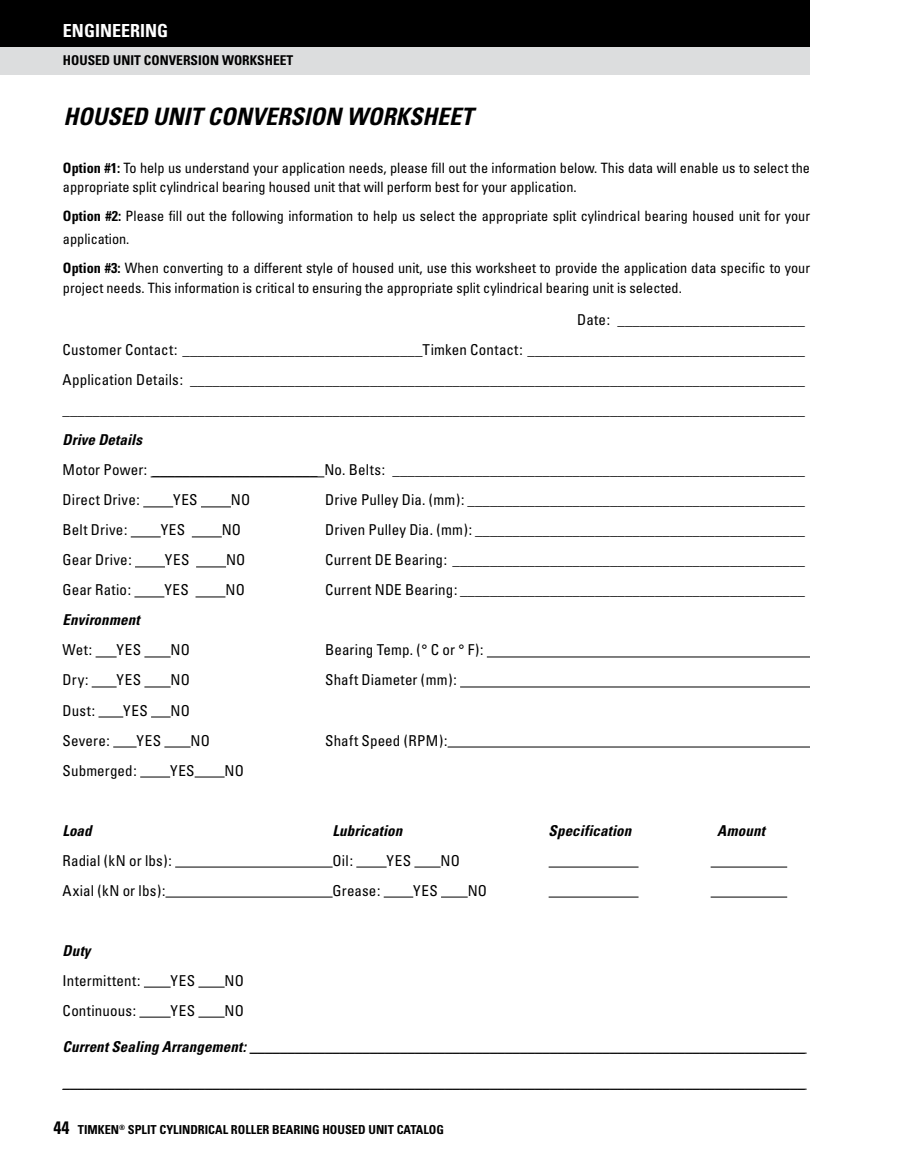
<style>
.page{position:relative;width:918px;height:1175px;background:#fff}
.page>*{position:absolute;margin:0;border:0;box-sizing:border-box;transform-origin:0 0}
.t1{font:italic 700 condensed 24px "Univers LT Std";color:#000}
.t2{font:700 condensed 18px "Univers LT Std";color:#fff}
.t3{font:condensed 15px/30px "Univers";letter-spacing:.01em;color:#000;text-align:justify}
.t4{font:italic 700 condensed 15px "Univers";letter-spacing:.01em;color:#000}
.t5{font:condensed 14.25px/19.5px "Univers LT Std";color:#000}
.t6{font:700 condensed 13.5px "Univers LT Std";color:#000}
.t7{font:700 condensed 12.3px "Univers LT Std";color:#000}
.s1{font-weight:700}
.s2{font-weight:700;font-style:italic}
.s3{font-size:18px}
</style>
<div class="page">
<div style="left:0;top:47px;width:810px;height:27px;background:#dcddde"></div>
<div style="left:0;top:0;width:810px;height:47px;background:#000"></div>
<hr style="left:151px;top:476px;width:173px;height:1px;background:#000">
<hr style="left:143px;top:506px;width:30px;height:1px;background:#000">
<hr style="left:201px;top:506px;width:30px;height:1px;background:#000">
<hr style="left:131px;top:536px;width:30px;height:1px;background:#000">
<hr style="left:192px;top:536px;width:30px;height:1px;background:#000">
<hr style="left:135px;top:566px;width:30px;height:1px;background:#000">
<hr style="left:196px;top:566px;width:30px;height:1px;background:#000">
<hr style="left:134px;top:596px;width:30px;height:1px;background:#000">
<svg style="left:196px;top:596px;width:29px;height:1px"></svg>
<svg style="left:96px;top:656px;width:21px;height:1px"></svg>
<svg style="left:144px;top:656px;width:27px;height:1px"></svg>
<hr style="left:487px;top:656px;width:323px;height:1px;background:#000">
<svg style="left:92px;top:686px;width:25px;height:1px"></svg>
<svg style="left:144px;top:686px;width:27px;height:1px"></svg>
<hr style="left:460px;top:686px;width:350px;height:1px;background:#000">
<svg style="left:98px;top:716px;width:25px;height:1px"></svg>
<svg style="left:151px;top:716px;width:20px;height:1px"></svg>
<svg style="left:113px;top:746px;width:24px;height:1px"></svg>
<svg style="left:164px;top:746px;width:27px;height:1px"></svg>
<hr style="left:448px;top:746px;width:362px;height:1px;background:#000">
<hr style="left:140px;top:776px;width:30px;height:1px;background:#000">
<hr style="left:195px;top:776px;width:30px;height:1px;background:#000">
<hr style="left:175px;top:866px;width:158px;height:1px;background:#000">
<hr style="left:356px;top:866px;width:31px;height:1px;background:#000">
<svg style="left:414px;top:866px;width:27px;height:1px"></svg>
<hr style="left:549px;top:866px;width:90px;height:1px;background:#000">
<hr style="left:711px;top:866px;width:76px;height:1px;background:#000">
<hr style="left:165px;top:896px;width:168px;height:1px;background:#000">
<svg style="left:384px;top:896px;width:29px;height:1px"></svg>
<svg style="left:441px;top:896px;width:27px;height:1px"></svg>
<hr style="left:549px;top:896px;width:90px;height:1px;background:#000">
<hr style="left:711px;top:896px;width:76px;height:1px;background:#000">
<svg style="left:144px;top:986px;width:27px;height:1px"></svg>
<svg style="left:198px;top:986px;width:27px;height:1px"></svg>
<hr style="left:139px;top:1016px;width:32px;height:1px;background:#000">
<svg style="left:198px;top:1016px;width:27px;height:1px"></svg>
<hr style="left:250px;top:1052px;width:557px;height:1px;background:#000">
<hr style="left:63px;top:1088px;width:744px;height:1px;background:#000">
<p class="t2" style="left:63px;top:20px;width:107px">ENGINEERING</p>
<p class="t6" style="left:63px;top:52px;width:232px">HOUSED UNIT CONVERSION WORKSHEET</p>
<h1 class="t1" style="left:64px;top:102px;width:411px">HOUSED UNIT CONVERSION WORKSHEET</h1>
<p class="t5" style="left:63px;top:157px;width:749px"><span class="s1">Option #1:</span> To help us understand your application needs, please fill out the information below. This data will enable us to select the appropriate split cylindrical bearing housed unit that will perform best for your application.</p>
<p class="t5" style="left:63px;top:205px;width:749px;line-height:22.5px"><span class="s1">Option #2:</span> Please fill out the following information to help us select the appropriate split cylindrical bearing housed unit for your application.</p>
<p class="t5" style="left:63px;top:258px;width:749px"><span class="s1">Option #3:</span> When converting to a different style of housed unit, use this worksheet to provide the application data specific to your project needs. This information is critical to ensuring the appropriate split cylindrical bearing unit is selected.</p>
<p class="t3" style="left:63px;top:305px;width:744px;text-indent:515px">Date: _________________________ Customer Contact: ________________________________Timken Contact: _____________________________________ Application Details: __________________________________________________________________________________ ___________________________________________________________________________________________________</p>
<p class="t4" style="left:63px;top:431px;width:81px">Drive Details</p>
<p class="t3" style="left:63px;top:455px;width:744px">Motor Power: ______________________ No. Belts: _______________________________________________________<br>Direct Drive:</p>
<p class="t3" style="left:173px;top:485px;width:26px">YES</p>
<p class="t3" style="left:231px;top:485px;width:21px">NO</p>
<p class="t3" style="left:325px;top:485px;width:481px">Drive Pulley Dia. (mm): _____________________________________________</p>
<p class="t3" style="left:63px;top:515px;width:66px">Belt Drive:</p>
<p class="t3" style="left:161px;top:515px;width:26px">YES</p>
<p class="t3" style="left:222px;top:515px;width:21px">NO</p>
<p class="t3" style="left:325px;top:515px;width:481px">Driven Pulley Dia. (mm): ____________________________________________</p>
<p class="t3" style="left:63px;top:545px;width:71px">Gear Drive:</p>
<p class="t3" style="left:165px;top:545px;width:26px">YES</p>
<p class="t3" style="left:226px;top:545px;width:21px">NO</p>
<p class="t3" style="left:325px;top:545px;width:482px">Current DE Bearing: _______________________________________________</p>
<p class="t3" style="left:63px;top:575px;width:70px">Gear Ratio:</p>
<p class="t3" style="left:164px;top:575px;width:26px">YES</p>
<p class="t3" style="left:225px;top:575px;width:21px">NO</p>
<p class="t3" style="left:325px;top:575px;width:481px">Current NDE Bearing: ______________________________________________</p>
<p class="t4" style="left:63px;top:611px;width:78px">Environment</p>
<p class="t3" style="left:63px;top:635px;width:31px">Wet:</p>
<p class="t3" style="left:117px;top:635px;width:26px">YES</p>
<p class="t3" style="left:171px;top:635px;width:21px">NO</p>
<p class="t3" style="left:325px;top:635px;width:160px">Bearing Temp. (° C or ° F):</p>
<p class="t3" style="left:63px;top:665px;width:27px">Dry:</p>
<p class="t3" style="left:117px;top:665px;width:26px">YES</p>
<p class="t3" style="left:171px;top:665px;width:21px">NO</p>
<p class="t3" style="left:325px;top:665px;width:133px">Shaft Diameter (mm):</p>
<p class="t3" style="left:63px;top:695px;width:34px">Dust:</p>
<p class="t3" style="left:123px;top:695px;width:26px">YES</p>
<p class="t3" style="left:171px;top:695px;width:21px">NO</p>
<p class="t3" style="left:63px;top:725px;width:49px">Severe:</p>
<p class="t3" style="left:137px;top:725px;width:26px">YES</p>
<p class="t3" style="left:191px;top:725px;width:21px">NO</p>
<p class="t3" style="left:325px;top:725px;width:124px">Shaft Speed (RPM):</p>
<p class="t3" style="left:63px;top:755px;width:76px">Submerged:</p>
<p class="t3" style="left:170px;top:755px;width:26px">YES</p>
<p class="t3" style="left:225px;top:755px;width:21px">NO</p>
<p class="t4" style="left:63px;top:821px;width:31px">Load</p>
<p class="t4" style="left:333px;top:821px;width:71px">Lubrication</p>
<p class="t4" style="left:549px;top:821px;width:84px">Specification</p>
<p class="t4" style="left:717px;top:821px;width:49px">Amount</p>
<p class="t3" style="left:63px;top:845px;width:111px">Radial (kN or lbs):</p>
<p class="t3" style="left:333px;top:845px;width:22px">Oil:</p>
<p class="t3" style="left:387px;top:845px;width:26px">YES</p>
<p class="t3" style="left:441px;top:845px;width:21px">NO</p>
<p class="t3" style="left:63px;top:875px;width:104px">Axial (kN or lbs):</p>
<p class="t3" style="left:333px;top:875px;width:49px">Grease:</p>
<p class="t3" style="left:413px;top:875px;width:26px">YES</p>
<p class="t3" style="left:468px;top:875px;width:21px">NO</p>
<p class="t4" style="left:63px;top:941px;width:29px">Duty</p>
<p class="t3" style="left:63px;top:965px;width:79px">Intermittent:</p>
<p class="t3" style="left:171px;top:965px;width:26px">YES</p>
<p class="t3" style="left:225px;top:965px;width:21px">NO</p>
<p class="t3" style="left:63px;top:995px;width:75px">Continuous:</p>
<p class="t3" style="left:171px;top:995px;width:26px">YES</p>
<p class="t3" style="left:225px;top:995px;width:21px">NO</p>
<p class="t3" style="left:63px;top:1031px;width:744px"><span class="s2">Current Sealing Arrangement:</span> __________________________________________________________________________</p>
<p class="t3" style="left:63px;top:1067px;width:744px">___________________________________________________________________________________________________</p>
<p class="t7" style="left:54px;top:1122px;width:392px"><span class="s3">44</span> TIMKEN<sup>®</sup> SPLIT CYLINDRICAL ROLLER BEARING HOUSED UNIT CATALOG</p>
</div>
